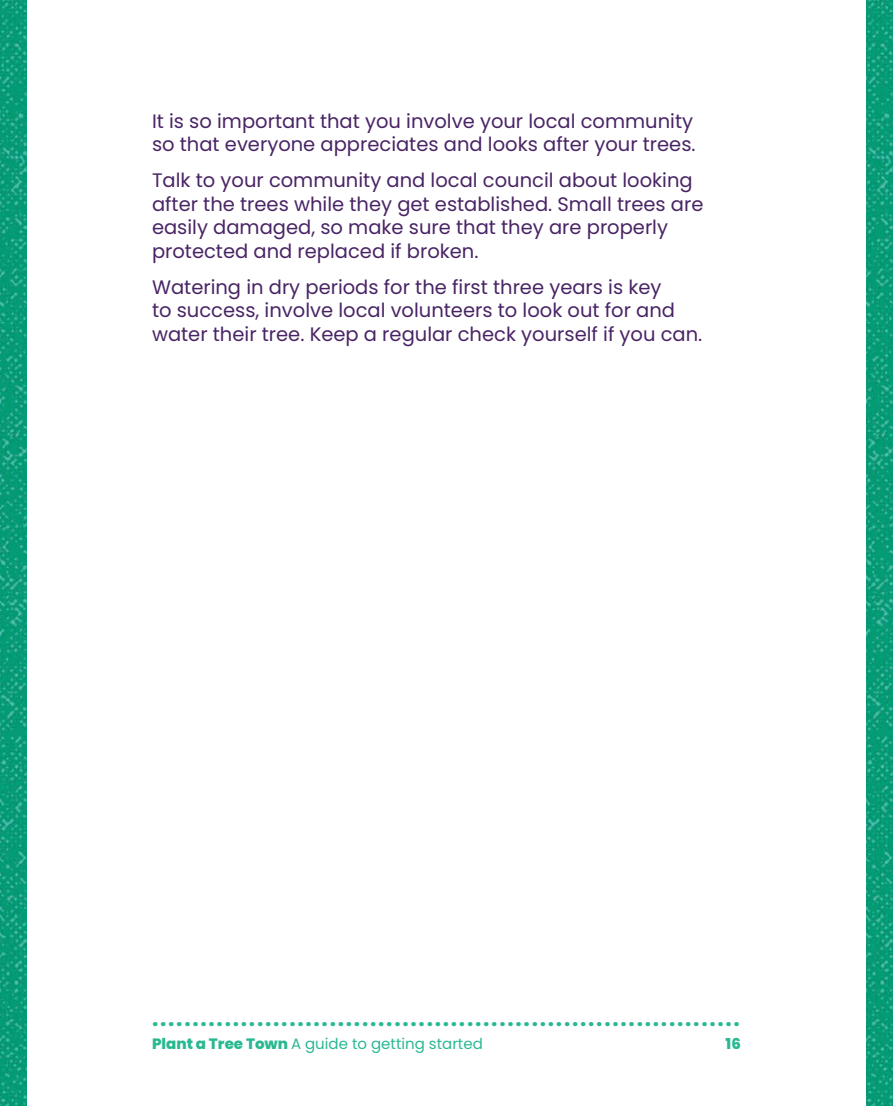
<style>
.page{position:relative;width:893px;height:1106px;background:#fff}
.page>*{position:absolute;margin:0;border:0;box-sizing:border-box;transform-origin:0 0}
.t1{font:700 22.5px "Poppins";color:#2ab893}
.t2{font:19.5px/23.4px "Poppins";color:#492465}
.t3{font:15px "Poppins";color:#2ab893}
.t4{font:800 15px "Poppins";color:#2ab893}
.s1{font-weight:800}
</style>
<div class="page">
<img style="left:866px;top:0;width:27px;height:1106px">
<img style="left:0;top:0;width:27px;height:1106px">
<p class="t2" style="left:152px;top:109px;width:545px">It is so important that you involve your local community so that everyone appreciates and looks after your trees.</p>
<p class="t2" style="left:152px;top:169px;width:553px">Talk to your community and local council about looking after the trees while they get established. Small trees are easily damaged, so make sure that they are properly protected and replaced if broken.</p>
<p class="t2" style="left:152px;top:275px;width:552px">Watering in dry periods for the first three years is key<br>to success, involve local volunteers to look out for and water their tree. Keep a regular check yourself if you can.</p>
<p class="t1" style="left:152px;top:1005px;width:589px">.........................................................................</p>
<p class="t3" style="left:152px;top:1035px;width:332px"><span class="s1">Plant a Tree Town</span> A guide to getting started</p>
<p class="t4" style="left:726px;top:1035px;width:17px">16</p>
</div>
